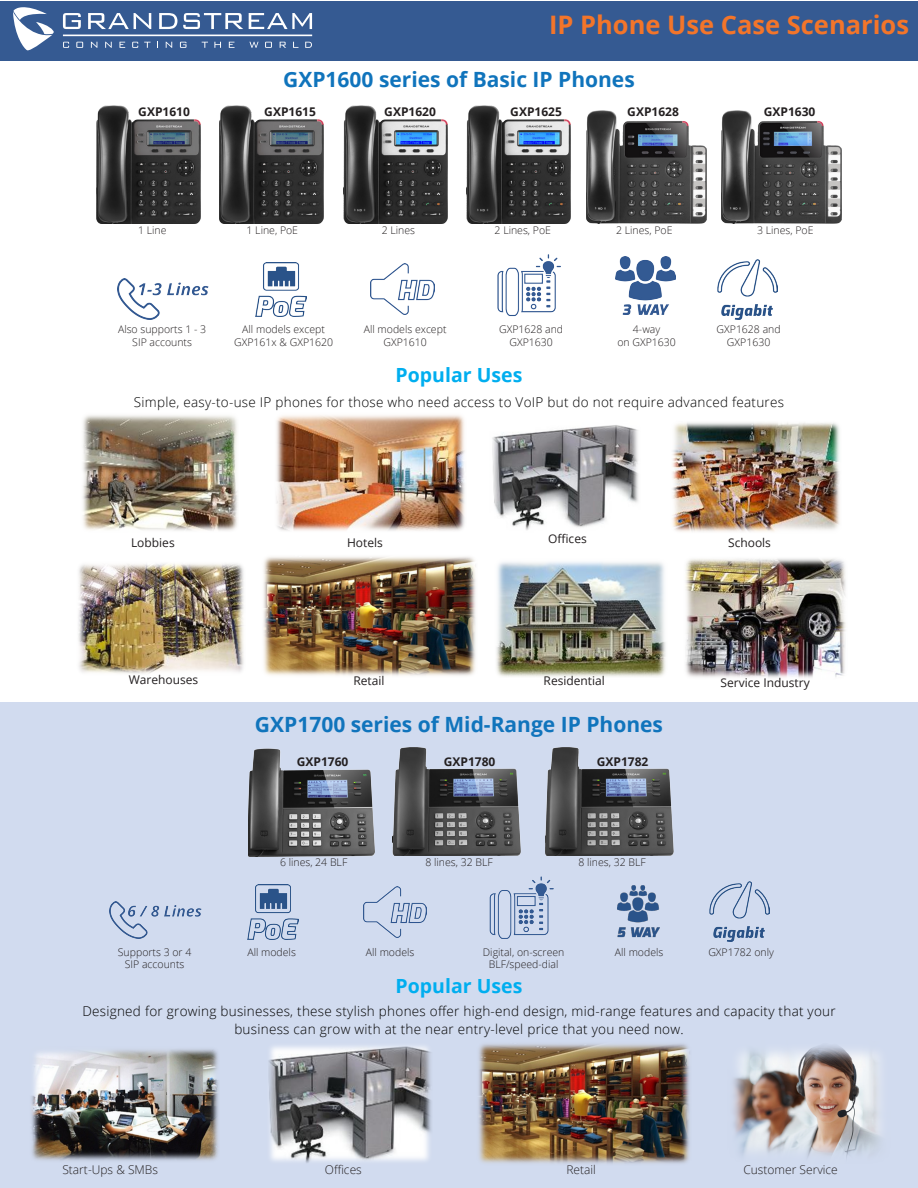
<style>
.page{position:relative;width:918px;height:1188px;background:#fff}
.page>*{position:absolute;margin:0;border:0;box-sizing:border-box;transform-origin:0 0}
.Body{font:700 25.5px "Open Sans";color:#f3752a}
.Body-2{font:700 21px "Open Sans";color:#1074bc}
.Body-3{font:700 19.5px "Open Sans";color:#00aeef}
.t1{font:300 13.5px/18px "Open Sans";letter-spacing:.02em;color:#000;text-align:center}
.t2{font:12px "Open Sans";color:#231f20}
.t3{font:700 12px "Open Sans";color:#231f20}
.t4{font:300 12px "Open Sans";color:#231f20}
.t5{font:300 10.5px/12.6px "Open Sans";color:#231f20;text-align:center}
</style>
<div class="page">
<div style="left:1px;top:1px;width:917px;height:59px;background:#355a92"></div>
<div style="left:0;top:703px;width:918px;height:485px;background:#d1dbef"></div>
<img style="left:96px;top:106px;width:104px;height:118px">
<svg style="left:13px;top:7px;width:41px;height:44px"></svg>
<svg style="left:63px;top:13px;width:18px;height:16px"></svg>
<svg style="left:88px;top:13px;width:63px;height:16px"></svg>
<svg style="left:159px;top:13px;width:18px;height:16px"></svg>
<svg style="left:183px;top:13px;width:60px;height:16px"></svg>
<svg style="left:249px;top:13px;width:63px;height:16px"></svg>
<svg style="left:63px;top:42px;width:6px;height:6px"></svg>
<svg style="left:76px;top:42px;width:7px;height:6px"></svg>
<svg style="left:91px;top:42px;width:6px;height:6px"></svg>
<svg style="left:105px;top:42px;width:7px;height:6px"></svg>
<svg style="left:119px;top:42px;width:6px;height:6px"></svg>
<svg style="left:132px;top:42px;width:6px;height:6px"></svg>
<svg style="left:144px;top:42px;width:7px;height:6px"></svg>
<svg style="left:166px;top:42px;width:6px;height:6px"></svg>
<svg style="left:180px;top:42px;width:6px;height:6px"></svg>
<svg style="left:202px;top:42px;width:6px;height:6px"></svg>
<svg style="left:214px;top:42px;width:7px;height:6px"></svg>
<svg style="left:229px;top:42px;width:6px;height:6px"></svg>
<svg style="left:305px;top:42px;width:7px;height:6px"></svg>
<svg style="left:265px;top:42px;width:7px;height:6px"></svg>
<svg style="left:280px;top:42px;width:6px;height:6px"></svg>
<svg style="left:249px;top:42px;width:10px;height:6px"></svg>
<hr style="left:63px;top:35px;width:249px;height:1px;background:#fff">
<img style="left:219px;top:106px;width:104px;height:118px">
<img style="left:344px;top:106px;width:104px;height:118px">
<img style="left:467px;top:106px;width:104px;height:118px">
<img style="left:586px;top:110px;width:121px;height:113px">
<img style="left:117px;top:279px;width:92px;height:41px">
<img style="left:255px;top:262px;width:51px;height:55px">
<img style="left:371px;top:264px;width:63px;height:51px">
<img style="left:497px;top:254px;width:64px;height:62px">
<img style="left:615px;top:256px;width:60px;height:58px">
<img style="left:717px;top:259px;width:60px;height:60px">
<img style="left:82px;top:415px;width:156px;height:116px">
<img style="left:276px;top:415px;width:189px;height:116px">
<img style="left:492px;top:425px;width:147px;height:105px">
<img style="left:672px;top:422px;width:168px;height:110px">
<img style="left:263px;top:556px;width:213px;height:120px">
<img style="left:78px;top:563px;width:166px;height:111px">
<img style="left:496px;top:562px;width:170px;height:115px">
<img style="left:685px;top:558px;width:161px;height:120px">
<img style="left:248px;top:748px;width:145px;height:108px">
<img style="left:110px;top:901px;width:91px;height:37px">
<img style="left:248px;top:885px;width:51px;height:54px">
<img style="left:363px;top:886px;width:64px;height:51px">
<img style="left:489px;top:876px;width:65px;height:63px">
<img style="left:617px;top:885px;width:43px;height:53px">
<img style="left:710px;top:882px;width:60px;height:60px">
<img style="left:31px;top:1049px;width:188px;height:112px">
<img style="left:268px;top:1046px;width:164px;height:117px">
<img style="left:478px;top:1043px;width:212px;height:121px">
<img style="left:733px;top:1046px;width:147px;height:112px">
<img style="left:721px;top:110px;width:121px;height:113px">
<img style="left:550px;top:747px;width:124px;height:109px">
<img style="left:393px;top:747px;width:157px;height:109px">
<p class="Body" style="left:549px;top:7px;width:361px">IP Phone Use Case Scenarios</p>
<p class="Body-2" style="left:283px;top:64px;width:353px">GXP1600 series of Basic IP Phones</p>
<p class="t3" style="left:138px;top:103px;width:53px">GXP1610</p>
<p class="t3" style="left:264px;top:103px;width:53px">GXP1615</p>
<p class="t3" style="left:384px;top:103px;width:53px">GXP1620</p>
<p class="t3" style="left:510px;top:103px;width:53px">GXP1625</p>
<p class="t3" style="left:627px;top:103px;width:53px">GXP1628</p>
<p class="t3" style="left:764px;top:103px;width:53px">GXP1630</p>
<p class="t5" style="left:138px;top:224px;width:30px">1 Line</p>
<p class="t5" style="left:247px;top:224px;width:53px">1 Line, PoE</p>
<p class="t5" style="left:382px;top:224px;width:35px">2 Lines</p>
<p class="t5" style="left:495px;top:224px;width:58px">2 Lines, PoE</p>
<p class="t5" style="left:616px;top:224px;width:58px">2 Lines, PoE</p>
<p class="t5" style="left:757px;top:224px;width:58px">3 Lines, PoE</p>
<p class="t5" style="left:118px;top:323px;width:90px">Also supports 1 - 3<br>SIP accounts</p>
<p class="t5" style="left:234px;top:323px;width:100px">All models except<br>GXP161x &amp; GXP1620</p>
<p class="t5" style="left:364px;top:323px;width:84px">All models except<br>GXP1610</p>
<p class="t5" style="left:499px;top:323px;width:66px">GXP1628 and<br>GXP1630</p>
<p class="t5" style="left:633px;top:323px;width:29px">4-way</p>
<p class="t5" style="left:617px;top:335px;width:60px">on GXP1630</p>
<p class="Body-3" style="left:396px;top:362px;width:128px">Popular Uses</p>
<p class="t5" style="left:717px;top:323px;width:66px">GXP1628 and<br>GXP1630</p>
<p class="t1" style="left:134px;top:393px;width:652px">Simple, easy-to-use IP phones for those who need access to VoIP but do not require advanced features</p>
<p class="t2" style="left:131px;top:535px;width:45px">Lobbies</p>
<p class="t2" style="left:347px;top:535px;width:37px">Hotels</p>
<p class="t2" style="left:548px;top:530px;width:40px">Offices</p>
<p class="t2" style="left:728px;top:535px;width:44px">Schools</p>
<p class="t2" style="left:129px;top:671px;width:71px">Warehouses</p>
<p class="t2" style="left:353px;top:673px;width:33px">Retail</p>
<p class="t2" style="left:544px;top:673px;width:63px">Residential</p>
<p class="t2" style="left:721px;top:674px;width:91px">Service Industry</p>
<p class="Body-2" style="left:255px;top:709px;width:410px">GXP1700 series of Mid-Range IP Phones</p>
<p class="t3" style="left:297px;top:753px;width:53px">GXP1760</p>
<p class="t3" style="left:444px;top:753px;width:53px">GXP1780</p>
<p class="t3" style="left:597px;top:753px;width:53px">GXP1782</p>
<p class="t5" style="left:280px;top:856px;width:69px">6 lines, 24 BLF</p>
<p class="t5" style="left:426px;top:856px;width:69px">8 lines, 32 BLF</p>
<p class="t5" style="left:579px;top:856px;width:69px">8 lines, 32 BLF</p>
<p class="t5" style="left:118px;top:945px;width:75px">Supports 3 or 4</p>
<p class="t5" style="left:615px;top:945px;width:50px">All models</p>
<p class="t5" style="left:708px;top:945px;width:67px">GXP1782 only</p>
<p class="t5" style="left:125px;top:958px;width:61px">SIP accounts</p>
<p class="t5" style="left:247px;top:945px;width:50px">All models</p>
<p class="t5" style="left:366px;top:945px;width:50px">All models</p>
<p class="t5" style="left:483px;top:945px;width:83px">Digital, on-screen<br>BLF/speed-dial</p>
<p class="Body-3" style="left:396px;top:972px;width:128px">Popular Uses</p>
<p class="t1" style="left:82px;top:1002px;width:755px">Designed for growing businesses, these stylish phones offer high-end design, mid-range features and capacity that your business can grow with at the near entry-level price that you need now.</p>
<p class="t4" style="left:62px;top:1162px;width:97px">Start-Ups &amp; SMBs</p>
<p class="t4" style="left:325px;top:1162px;width:38px">Offices</p>
<p class="t4" style="left:566px;top:1162px;width:31px">Retail</p>
<p class="t4" style="left:743px;top:1162px;width:96px">Customer Service</p>
</div>
